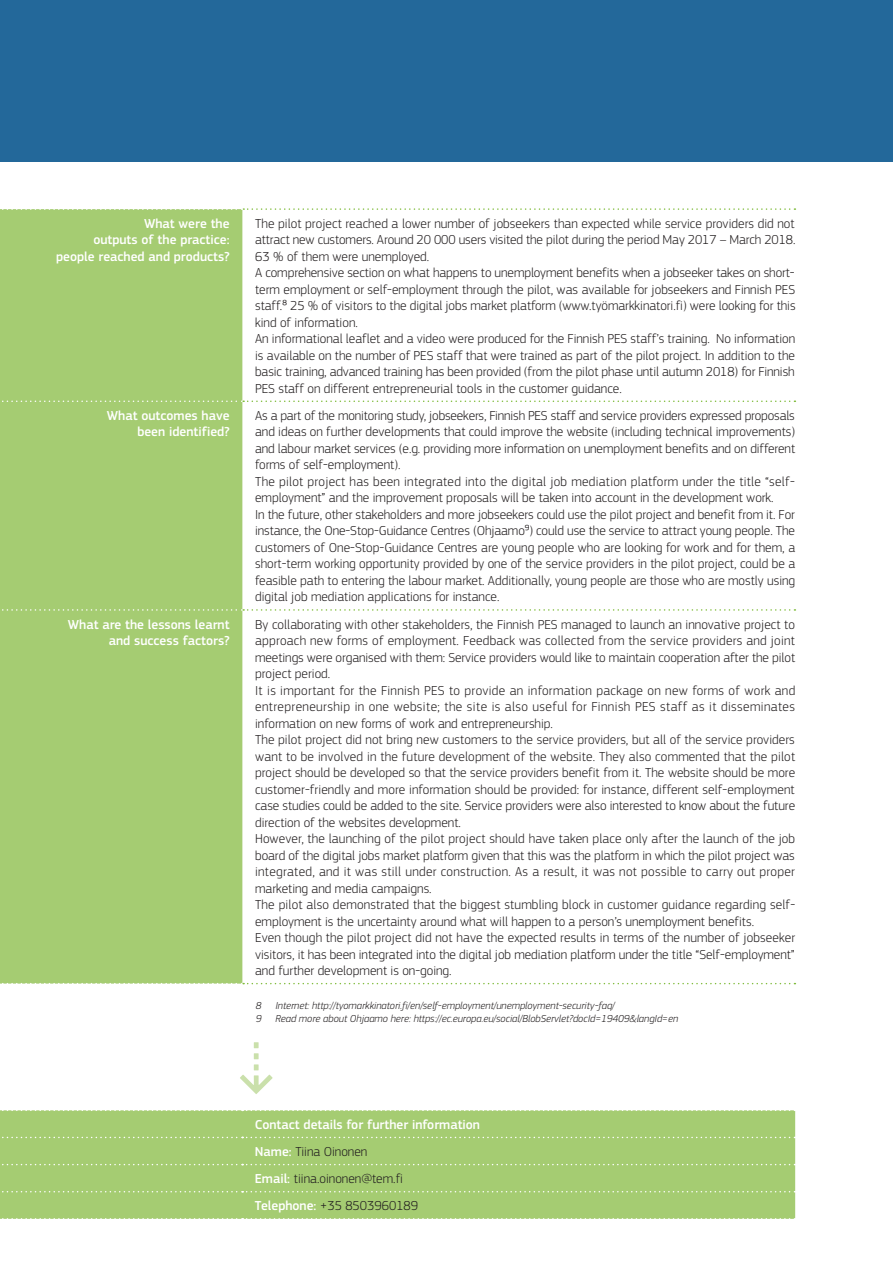
<style>
.page{position:relative;width:893px;height:1263px;background:#fff}
.page>*{position:absolute;margin:0;border:0;box-sizing:border-box;transform-origin:0 0}
.t1{font:74.7px "EC Square Sans Pro";color:#cae0ab}
.Body{font:300 13.5px/16.5px "EC Square Sans Pro";color:#231f20;text-align:justify}
.Body-2{font:300 13.5px/16.5px "EC Square Sans Pro";letter-spacing:.02em;color:#231f20}
.Sections{font:500 13.5px/16.5px "EC Square Sans Pro";color:#fff;text-align:right}
.Contact_details{font:300 13.5px "EC Square Sans Pro";color:#231f20}
.Contact_title{font:500 13.5px "EC Square Sans Pro";color:#fff}
.Footnote{font:italic 300 10.5px "EC Square Sans Pro";color:#231f20}
.s1{font-weight:500;color:#fff}
</style>
<div class="page">
<div style="left:0;top:0;width:893px;height:162px;background:#23689a"></div>
<div style="left:0;top:210px;width:242px;height:773px;background:#a5cc72"></div>
<svg style="left:0;top:400px;width:795px;height:2px"></svg>
<svg style="left:0;top:609px;width:795px;height:2px"></svg>
<svg style="left:0;top:983px;width:795px;height:1px"></svg>
<svg style="left:0;top:208px;width:795px;height:2px"></svg>
<div style="left:0;top:1111px;width:795px;height:107px;background:#a5cc72"></div>
<svg style="left:0;top:1110px;width:794px;height:1px"></svg>
<svg style="left:0;top:1137px;width:795px;height:1px"></svg>
<svg style="left:0;top:1164px;width:795px;height:1px"></svg>
<svg style="left:0;top:1191px;width:795px;height:1px"></svg>
<svg style="left:0;top:1218px;width:795px;height:1px"></svg>
<p class="Sections" style="left:56px;top:215px;width:175px">What were the<br>outputs of the practice: people reached and products?</p>
<p class="Body" style="left:255px;top:215px;width:542px">The pilot project reached a lower number of jobseekers than expected while service providers did not attract new customers. Around 20 000 users visited the pilot during the period May 2017 – March 2018.<br>63 % of them were unemployed.</p>
<p class="Body" style="left:255px;top:264px;width:542px">A comprehensive section on what happens to unemployment benefits when a jobseeker takes on short&shy;term employment or self-employment through the pilot, was available for jobseekers and Finnish PES staff.⁸ 25 % of visitors to the digital jobs market platform (www.työmarkkinatori.fi) were looking for this kind of information.</p>
<p class="Body" style="left:255px;top:330px;width:542px">An informational leaflet and a video were produced for the Finnish PES staff’s training. No information is available on the number of PES staff that were trained as part of the pilot project. In addition to the basic training, advanced training has been provided (from the pilot phase until autumn 2018) for Finnish PES staff on different entrepreneurial tools in the customer guidance.</p>
<p class="Sections" style="left:107px;top:407px;width:124px">What outcomes have been identified?</p>
<p class="Body" style="left:255px;top:407px;width:542px">As a part of the monitoring study, jobseekers, Finnish PES staff and service providers expressed proposals and ideas on further developments that could improve the website (including technical improvements) and labour market services (e.g. providing more information on unemployment benefits and on different forms of self-employment).</p>
<p class="Body-2" style="left:255px;top:473px;width:541px">The pilot project has been integrated into the digital job mediation platform under the title “self&shy;employment” and the improvement proposals will be taken into account in the development work.</p>
<p class="Body" style="left:255px;top:506px;width:542px">In the future, other stakeholders and more jobseekers could use the pilot project and benefit from it. For instance, the One-Stop-Guidance Centres (Ohjaamo⁹) could use the service to attract young people. The customers of One-Stop-Guidance Centres are young people who are looking for work and for them, a short-term working opportunity provided by one of the service providers in the pilot project, could be a feasible path to entering the labour market. Additionally, young people are those who are mostly using digital job mediation applications for instance.</p>
<p class="Sections" style="left:68px;top:616px;width:163px">What are the lessons learnt and success factors?</p>
<p class="Body" style="left:255px;top:616px;width:542px">By collaborating with other stakeholders, the Finnish PES managed to launch an innovative project to approach new forms of employment. Feedback was collected from the service providers and joint meetings were organised with them: Service providers would like to maintain cooperation after the pilot project period.</p>
<p class="Body" style="left:255px;top:682px;width:542px">It is important for the Finnish PES to provide an information package on new forms of work and entrepreneurship in one website; the site is also useful for Finnish PES staff as it disseminates information on new forms of work and entrepreneurship.</p>
<p class="Body" style="left:255px;top:731px;width:542px">The pilot project did not bring new customers to the service providers, but all of the service providers want to be involved in the future development of the website. They also commented that the pilot project should be developed so that the service providers benefit from it. The website should be more customer-friendly and more information should be provided: for instance, different self-employment case studies could be added to the site. Service providers were also interested to know about the future direction of the websites development.</p>
<p class="Body" style="left:255px;top:830px;width:542px">However, the launching of the pilot project should have taken place only after the launch of the job board of the digital jobs market platform given that this was the platform in which the pilot project was integrated, and it was still under construction. As a result, it was not possible to carry out proper marketing and media campaigns.</p>
<p class="Body" style="left:255px;top:896px;width:541px">The pilot also demonstrated that the biggest stumbling block in customer guidance regarding self&shy;employment is the uncertainty around what will happen to a person’s unemployment benefits.</p>
<p class="Body" style="left:255px;top:929px;width:541px">Even though the pilot project did not have the expected results in terms of the number of jobseeker visitors, it has been integrated into the digital job mediation platform under the title “Self-employment” and further development is on-going.</p>
<p class="Footnote" style="left:256px;top:999px;width:7px">8</p>
<p class="Footnote" style="left:275px;top:999px;width:341px">Internet: http://tyomarkkinatori.fi/en/self-employment/unemployment-security-faq/</p>
<p class="Footnote" style="left:256px;top:1012px;width:7px">9</p>
<p class="Footnote" style="left:275px;top:1012px;width:404px">Read more about Ohjaamo here: https://ec.europa.eu/social/BlobServlet?docId=19409&amp;langId=en</p>
<p class="t1" style="left:238px;top:1026px;width:38px">⇣</p>
<p class="Contact_title" style="left:255px;top:1116px;width:227px">Contact details for further information</p>
<p class="Contact_details" style="left:255px;top:1144px;width:114px"><span class="s1">Name:</span> Tiina Oinonen</p>
<p class="Contact_details" style="left:255px;top:1171px;width:150px"><span class="s1">Email:</span> tiina.oinonen@tem.fi</p>
<p class="Contact_details" style="left:255px;top:1198px;width:165px"><span class="s1">Telephone:</span> +35 8503960189</p>
</div>
